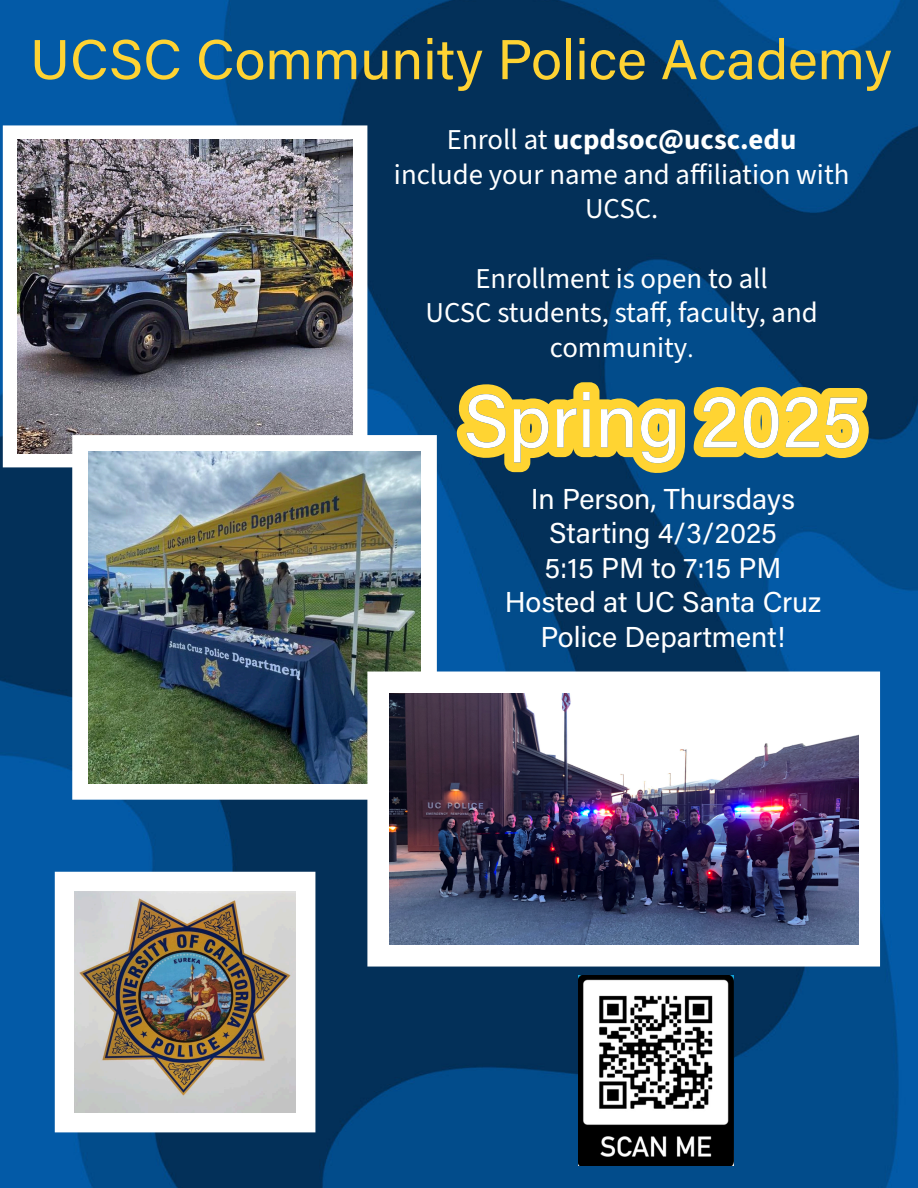
<style>
.page{position:relative;width:918px;height:1188px;background:#fff}
.page>*{position:absolute;margin:0;border:0;box-sizing:border-box;transform-origin:0 0}
.t1{font:75.45px "Acumin Pro";color:#fff}
.t2{font:56.1px "Acumin Pro";color:#ffd333}
.t3{font:28.8px/34.5px "Source Sans 3";color:#fff;text-align:center}
.t4{font:28.8px/34.5px "Acumin Pro";color:#fff;text-align:center}
.s1{font-weight:700}
.s2{font-size:24.75px}
</style>
<div class="page">
<img style="left:0;top:0;width:918px;height:1188px">
<div style="left:58px;top:875px;width:255px;height:255px;background:#fff"></div>
<img style="left:74px;top:891px;width:222px;height:222px">
<div style="left:7px;top:129px;width:356px;height:334px;background:#fff"></div>
<img style="left:17px;top:139px;width:336px;height:315px">
<div style="left:76px;top:439px;width:357px;height:357px;background:#fff"></div>
<img style="left:89px;top:452px;width:331px;height:331px">
<div style="left:372px;top:676px;width:504px;height:286px;background:#fff"></div>
<img style="left:389px;top:693px;width:469px;height:252px">
<img style="left:579px;top:976px;width:154px;height:190px">
<svg style="left:457px;top:382px;width:412px;height:92px;background:#828b53"></svg>
<h2 class="t2" style="left:30px;top:21px;width:863px">UCSC Community Police Academy</h2>
<p class="t3" style="left:394px;top:123px;width:457px">Enroll at <span class="s1">ucpdsoc@ucsc.edu<br></span>include your name and affiliation with<br>UCSC.</p>
<p class="t3" style="left:425px;top:261px;width:394px">Enrollment is open to all<br>UCSC students, staff, faculty, and community<span class="s2">.</span></p>
<h1 class="t1" style="left:463px;top:369px;width:401px">Spring 2025</h1>
<p class="t4" style="left:505px;top:480px;width:318px">In Person, Thursdays<br>Starting 4/3/2025<br>5:15 PM to 7:15 PM<br>Hosted at UC Santa Cruz<br>Police Department!</p>
</div>
